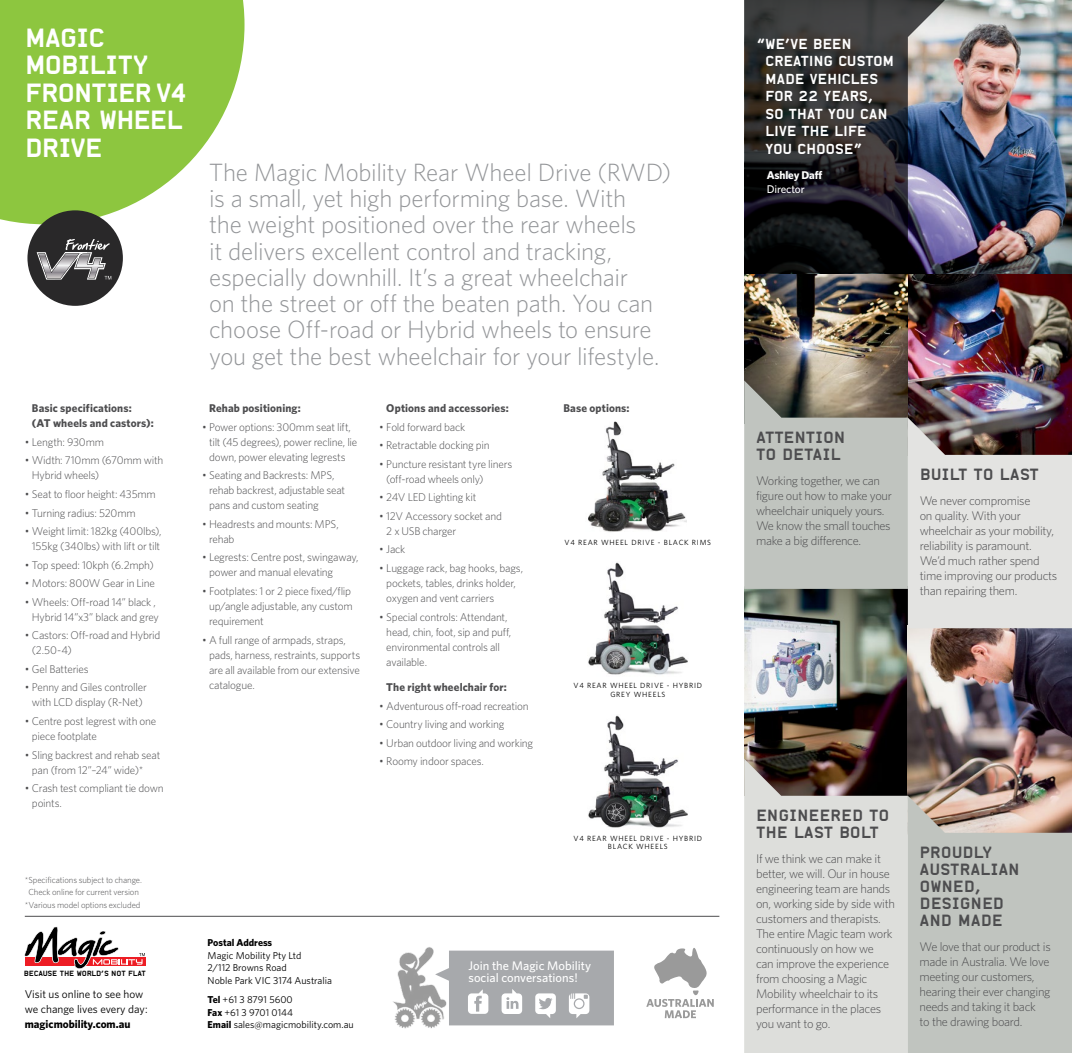
<style>
.page{position:relative;width:1072px;height:1053px;background:#fff}
.page>*{position:absolute;margin:0;border:0;box-sizing:border-box;transform-origin:0 0}
.t1{font:300 25px/26.2px "Whitney";letter-spacing:-.01em;color:#939598}
.t2{font:25px/27.5px "Alpha Headline";letter-spacing:-.05em;color:#fff}
.t3{font:15.38px/16.9px "Alpha Headline";letter-spacing:-.01em;color:#4d4d4f}
.t4{font:13.75px/17.5px "Alpha Headline";letter-spacing:-.025em;color:#fff}
.t5{font:300 12.5px/15px "Whitney";letter-spacing:-.025em;color:#4d4d4f}
.t6{font:500 12.5px/12.5px "Whitney";color:#fff}
.t7{font:300 11.25px/15px "Whitney";letter-spacing:-.02em;color:#4d4d4f}
.t8{font:700 11.25px/15px "Whitney";letter-spacing:.01em;color:#4d4d4f}
.t9{font:11.25px/15px "Whitney";color:#000}
.t10{font:700 11.25px "Whitney";color:#000}
.t11{font:700 11.25px "Whitney";letter-spacing:-.015em;color:#fff}
.t12{font:500 11.25px "Whitney";letter-spacing:-.015em;color:#fff}
.t13{font:10px/12.5px "Whitney";color:#000}
.t14{font:700 10px "Whitney";color:#000}
.t15{font:300 8.75px/11.2px "Whitney";letter-spacing:-.01em;color:#4d4d4f;text-align:center}
.t16{font:7.5px/8.8px "Whitney";letter-spacing:.1em;color:#000;text-align:center}
.t17{font:7.12px "Alpha Headline";letter-spacing:-.03em;color:#000}
.s1{font-weight:700}
</style>
<div class="page">
<svg style="left:0;top:0;width:244px;height:224px;fill:#8dc63f"></svg>
<img style="left:588px;top:562px;width:100px;height:113px">
<img style="left:588px;top:715px;width:100px;height:113px">
<img style="left:588px;top:421px;width:99px;height:111px">
<hr style="left:25px;top:916px;width:694px;height:1px;background:#4d4d4f">
<img style="left:744px;top:628px;width:164px;height:130px">
<img style="left:908px;top:273px;width:164px;height:107px">
<img style="left:908px;top:628px;width:164px;height:167px">
<img style="left:744px;top:273px;width:164px;height:107px">
<img style="left:955px;top:0;width:117px;height:273px">
<img style="left:744px;top:380px;width:328px;height:248px">
<svg style="left:744px;top:758px;width:164px;height:294px;background:#c9c8c5"></svg>
<svg style="left:908px;top:795px;width:164px;height:257px;background:#c0c0ba"></svg>
<svg style="left:744px;top:0;width:211px;height:273px;background:#39393f"></svg>
<div style="left:27px;top:210px;width:96px;height:96px;background:#292829;border-radius:50%"></div>
<svg style="left:37px;top:239px;width:74px;height:40px"></svg>
<div style="left:25px;top:957px;width:121px;height:9px;background:#ed1d24"></div>
<svg style="left:24px;top:926px;width:121px;height:42px"></svg>
<svg style="left:450px;top:950px;width:164px;height:75px;background:#b1b3b5"></svg>
<img style="left:393px;top:947px;width:57px;height:82px">
<svg style="left:646px;top:948px;width:68px;height:70px"></svg>
<h1 class="t2" style="left:25px;top:23px;width:125px">MAGIC<br>MOBILITY<br>FRONTIER</h1>
<h1 class="t2" style="left:25px;top:78px;width:164px;text-indent:132px">V4<br>REAR WHEEL<br>DRIVE</h1>
<p class="t8" style="left:32px;top:400px;width:123px">Basic specifications:<br>(AT wheels and castors):</p>
<p class="t7" style="left:25px;top:434px;width:81px">• Length: 930mm</p>
<p class="t7" style="left:32px;top:452px;width:133px;text-indent:-7px">• Width: 710mm (670mm with<br>Hybrid wheels)</p>
<p class="t7" style="left:25px;top:486px;width:133px">• Seat to floor height: 435mm</p>
<p class="t7" style="left:25px;top:504px;width:112px">• Turning radius: 520mm</p>
<p class="t7" style="left:25px;top:523px;width:138px;text-align:center">• Weight limit: 182kg (400lbs),<br>155kg (340lbs) with lift or tilt</p>
<p class="t7" style="left:25px;top:557px;width:131px">• Top speed: 10kph (6.2mph)</p>
<p class="t7" style="left:25px;top:575px;width:132px">• Motors: 800W Gear in Line</p>
<p class="t7" style="left:25px;top:594px;width:136px;text-align:right">• Wheels: Off-road 14” black ,<br>Hybrid 14”x3” black and grey</p>
<p class="t7" style="left:32px;top:627px;width:130px;text-indent:-7px">• Castors: Off-road and Hybrid (2.50-4)</p>
<p class="t7" style="left:25px;top:661px;width:65px">• Gel Batteries</p>
<p class="t7" style="left:25px;top:679px;width:123px;text-align:center">• Penny and Giles controller with LCD display (R-Net)</p>
<p class="t7" style="left:32px;top:713px;width:126px;text-indent:-7px">• Centre post legrest with one piece footplate</p>
<p class="t7" style="left:32px;top:746px;width:130px;text-indent:-7px">• Sling backrest and rehab seat pan (from 12”–24” wide)*</p>
<p class="t7" style="left:32px;top:780px;width:133px;text-indent:-7px">• Crash test compliant tie down points.</p>
<p class="t15" style="left:25px;top:874px;width:119px">*Specifications subject to change.<br>Check online for current version</p>
<p class="t15" style="left:25px;top:899px;width:117px">*Various model options excluded</p>
<p class="t17" style="left:24px;top:968px;width:123px">BECAUSE THE WORLD’S NOT FLAT</p>
<p class="t9" style="left:25px;top:986px;width:124px">Visit us online to see how we change lives every day:</p>
<p class="t10" style="left:25px;top:1016px;width:107px">magicmobility.com.au</p>
<p class="t1" style="left:209px;top:158px;width:464px">The Magic Mobility Rear Wheel Drive (RWD) is a small, yet high performing base. With<br>the weight positioned over the rear wheels<br>it delivers excellent control and tracking, especially downhill. It’s a great wheelchair<br>on the street or off the beaten path. You can choose Off-road or Hybrid wheels to ensure you get the best wheelchair for your lifestyle.</p>
<p class="t8" style="left:209px;top:400px;width:93px">Rehab positioning:</p>
<p class="t7" style="left:209px;top:419px;width:150px;text-indent:-7px">• Power options: 300mm seat lift, tilt (45 degrees), power recline, lie down, power elevating legrests</p>
<p class="t7" style="left:209px;top:467px;width:138px;text-indent:-7px">• Seating and Backrests: MPS, rehab backrest, adjustable seat pans and custom seating</p>
<p class="t7" style="left:209px;top:516px;width:131px;text-indent:-7px">• Headrests and mounts: MPS, rehab</p>
<p class="t7" style="left:209px;top:549px;width:151px;text-indent:-7px">• Legrests: Centre post, swingaway, power and manual elevating</p>
<p class="t7" style="left:209px;top:583px;width:145px;text-indent:-7px">• Footplates: 1 or 2 piece fixed/flip up/angle adjustable, any custom requirement</p>
<p class="t7" style="left:209px;top:631px;width:153px;text-indent:-7px">• A full range of armpads, straps, pads, harness, restraints, supports are all available from our extensive catalogue.</p>
<p class="t8" style="left:386px;top:400px;width:124px">Options and accessories:</p>
<p class="t7" style="left:379px;top:419px;width:87px">• Fold forward back</p>
<p class="t7" style="left:379px;top:437px;width:112px">• Retractable docking pin</p>
<p class="t7" style="left:386px;top:456px;width:127px;text-indent:-7px">• Puncture resistant tyre liners (off-road wheels only)</p>
<p class="t7" style="left:379px;top:489px;width:99px">• 24V LED Lighting kit</p>
<p class="t7" style="left:386px;top:508px;width:117px;text-indent:-7px">• 12V Accessory socket and<br>2 x USB charger</p>
<p class="t7" style="left:379px;top:541px;width:28px">• Jack</p>
<p class="t7" style="left:386px;top:560px;width:138px;text-indent:-7px">• Luggage rack, bag hooks, bags, pockets, tables, drinks holder, oxygen and vent carriers</p>
<p class="t7" style="left:386px;top:608px;width:127px;text-indent:-7px">• Special controls: Attendant, head, chin, foot, sip and puff, environmental controls all available.</p>
<p class="t8" style="left:386px;top:679px;width:122px">The right wheelchair for:</p>
<p class="t7" style="left:379px;top:698px;width:151px">• Adventurous off-road recreation</p>
<p class="t7" style="left:379px;top:716px;width:127px">• Country living and working</p>
<p class="t7" style="left:379px;top:735px;width:155px">• Urban outdoor living and working</p>
<p class="t7" style="left:379px;top:753px;width:106px">• Roomy indoor spaces.</p>
<p class="t8" style="left:563px;top:400px;width:68px">Base options:</p>
<p class="t16" style="left:565px;top:538px;width:148px">V4 REAR WHEEL DRIVE - BLACK RIMS</p>
<p class="t16" style="left:573px;top:681px;width:130px">V4 REAR WHEEL DRIVE - HYBRID<br>GREY WHEELS</p>
<p class="t16" style="left:573px;top:833px;width:130px">V4 REAR WHEEL DRIVE - HYBRID<br>BLACK WHEELS</p>
<p class="t14" style="left:208px;top:935px;width:66px">Postal Address</p>
<p class="t13" style="left:208px;top:948px;width:126px">Magic Mobility Pty Ltd<br>2/112 Browns Road<br>Noble Park VIC 3174 Australia</p>
<p class="t13" style="left:208px;top:993px;width:148px"><span class="s1">Tel</span> +61 3 8791 5600<br><span class="s1">Fax</span> +61 3 9701 0144<br><span class="s1">Email</span> sales@magicmobility.com.au</p>
<p class="t6" style="left:468px;top:959px;width:124px">Join the Magic Mobility social conversations!</p>
<p class="t4" style="left:765px;top:35px;width:131px;text-indent:-8px">“WE’VE BEEN<br>CREATING CUSTOM<br>MADE VEHICLES<br>FOR 22 YEARS,<br>SO THAT YOU CAN<br>LIVE THE LIFE<br>YOU CHOOSE”</p>
<p class="t11" style="left:767px;top:167px;width:57px">Ashley Daff</p>
<p class="t12" style="left:767px;top:181px;width:39px">Director</p>
<h2 class="t3" style="left:756px;top:429px;width:91px">ATTENTION<br>TO DETAIL</h2>
<p class="t5" style="left:756px;top:472px;width:137px">Working together, we can figure out how to make your wheelchair uniquely yours.<br>We know the small touches make a big difference.</p>
<h2 class="t3" style="left:920px;top:466px;width:121px">BUILT TO LAST</h2>
<p class="t5" style="left:920px;top:493px;width:139px">We never compromise<br>on quality. With your wheelchair as your mobility, reliability is paramount.<br>We’d much rather spend time improving our products than repairing them.</p>
<h2 class="t3" style="left:756px;top:806px;width:135px">ENGINEERED TO<br>THE LAST BOLT</h2>
<p class="t5" style="left:756px;top:850px;width:140px">If we think we can make it better, we will. Our in house engineering team are hands on, working side by side with customers and therapists.<br>The entire Magic team work continuously on how we<br>can improve the experience from choosing a Magic<br>Mobility wheelchair to its performance in the places you want to go.</p>
<h2 class="t3" style="left:919px;top:844px;width:102px">PROUDLY<br>AUSTRALIAN<br>OWNED,<br>DESIGNED<br>AND MADE</h2>
<p class="t5" style="left:919px;top:938px;width:133px">We love that our product is made in Australia. We love meeting our customers, hearing their ever changing needs and taking it back<br>to the drawing board.</p>
</div>
